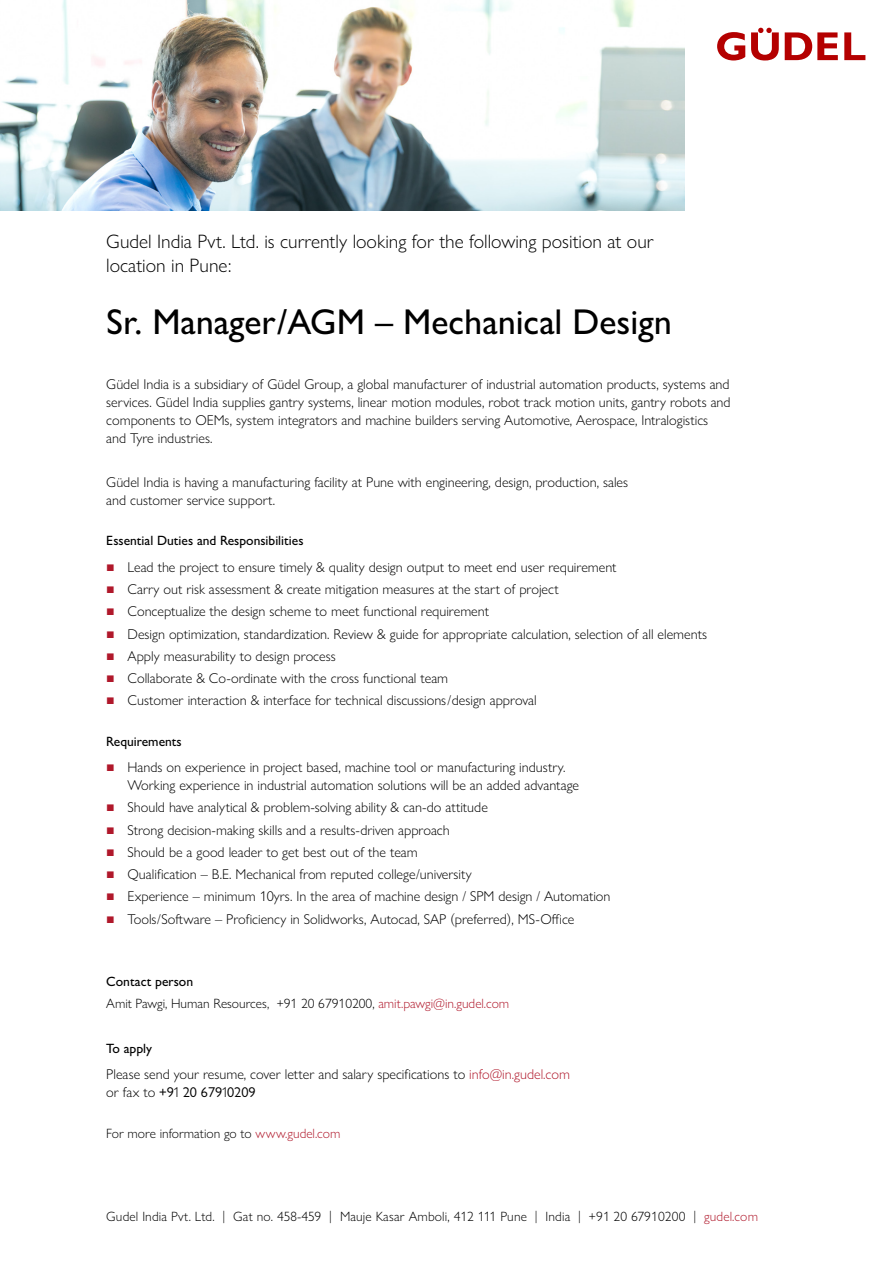
<style>
.page{position:relative;width:893px;height:1263px;background:#fff}
.page>*{position:absolute;margin:0;border:0;box-sizing:border-box;transform-origin:0 0}
.t1{font:500 36px "Gill Sans Nova";color:#000}
.t2{font:300 19.5px/24px "Gill Sans Nova";color:#000}
.t3{font:300 14.25px/18px "Gill Sans Nova";color:#000}
.t4{font:300 13.5px/22.2px "Gill Sans Nova";color:#000}
.t5{font:500 13.5px "Gill Sans MT Pro";color:#000}
.t6{font:500 13.5px "Gill Sans Nova";color:#000}
.s1{font-family:"Arial";font-weight:400;color:#b0182b}
.s2{font-weight:400;color:#b0182b}
.s3{font-weight:500}
.s4{color:#b0182b}
.s5{font-weight:400}
</style>
<div class="page">
<svg style="left:717px;top:32px;width:28px;height:29px"></svg>
<svg style="left:785px;top:32px;width:53px;height:28px"></svg>
<svg style="left:844px;top:32px;width:21px;height:28px"></svg>
<svg style="left:751px;top:28px;width:28px;height:33px"></svg>
<img style="left:0;top:0;width:685px;height:210px">
<h2 class="t2" style="left:106px;top:229px;width:549px">Gudel India Pvt. Ltd. is currently looking for the following position at our location in Pune:</h2>
<h1 class="t1" style="left:106px;top:300px;width:567px">Sr. Manager/AGM – Mechanical Design</h1>
<p class="t3" style="left:106px;top:374px;width:626px">Güdel India is a subsidiary of Güdel Group, a global manufacturer of industrial automation products, systems and services. Güdel India supplies gantry systems, linear motion modules, robot track motion units, gantry robots and components to OEMs, system integrators and machine builders serving Automotive, Aerospace, Intralogistics and Tyre industries.</p>
<p class="t3" style="left:106px;top:473px;width:523px">Güdel India is having a manufacturing facility at Pune with engineering, design, production, sales and customer service support.</p>
<p class="t5" style="left:106px;top:533px;width:199px">Essential Duties and Responsibilities</p>
<p class="t3" style="left:106px;top:558px;width:512px"><span class="s1">■</span> Lead the project to ensure timely &amp; quality design output to meet end user requirement</p>
<p class="t3" style="left:106px;top:580px;width:454px"><span class="s2">■</span> Carry out risk assessment &amp; create mitigation measures at the start of project</p>
<p class="t3" style="left:106px;top:602px;width:384px"><span class="s2">■</span> Conceptualize the design scheme to meet functional requirement</p>
<p class="t3" style="left:106px;top:625px;width:602px"><span class="s2">■</span> Design optimization, standardization. Review &amp; guide for appropriate calculation, selection of all elements</p>
<p class="t3" style="left:106px;top:647px;width:231px"><span class="s2">■</span> Apply measurability to design process</p>
<p class="t3" style="left:106px;top:669px;width:343px"><span class="s2">■</span> Collaborate &amp; Co-ordinate with the cross functional team</p>
<p class="t3" style="left:106px;top:691px;width:432px"><span class="s2">■</span> Customer interaction &amp; interface for technical discussions /design approval</p>
<p class="t5" style="left:106px;top:733px;width:77px">Requirements</p>
<p class="t3" style="left:128px;top:758px;width:453px;text-indent:-21px"><span class="s1">■</span> Hands on experience in project based, machine tool or manufacturing industry.<br>Working experience in industrial automation solutions will be an added advantage</p>
<p class="t3" style="left:106px;top:798px;width:383px"><span class="s2">■</span> Should have analytical &amp; problem-solving ability &amp; can-do attitude</p>
<p class="t3" style="left:106px;top:821px;width:345px"><span class="s2">■</span> Strong decision-making skills and a results-driven approach</p>
<p class="t3" style="left:106px;top:843px;width:313px"><span class="s2">■</span> Should be a good leader to get best out of the team</p>
<p class="t3" style="left:106px;top:865px;width:367px"><span class="s2">■</span> Qualification – B.E. Mechanical from reputed college/university</p>
<p class="t3" style="left:106px;top:887px;width:506px"><span class="s2">■</span> Experience – minimum 10yrs. In the area of machine design / SPM design / Automation</p>
<p class="t3" style="left:106px;top:910px;width:470px"><span class="s2">■</span> Tools/Software – Proficiency in Solidworks, Autocad, SAP (preferred), MS-Office</p>
<p class="t4" style="left:106px;top:970px;width:404px"><span class="s3">Contact person<br></span>Amit Pawgi, Human Resources, +91 20 67910200, <span class="s4">amit.pawgi@in.gudel.com</span></p>
<p class="t6" style="left:106px;top:1040px;width:47px">To apply</p>
<p class="t3" style="left:106px;top:1065px;width:465px">Please send your resume, cover letter and salary specifications to <span class="s4">info@in.gudel.com </span>or fax to <span class="s5">+9</span>1 <span class="s5">20 679</span>1<span class="s5">0209</span></p>
<p class="t4" style="left:106px;top:1122px;width:236px">For more information go to <span class="s4">www.gudel.com</span></p>
<p class="t4" style="left:106px;top:1205px;width:653px">Gudel India Pvt. Ltd. | Gat no. 458-459 | Mauje Kasar Amboli, 412 111 Pune | India | +91 20 67910200 | <span class="s4">gudel.com</span></p>
</div>
